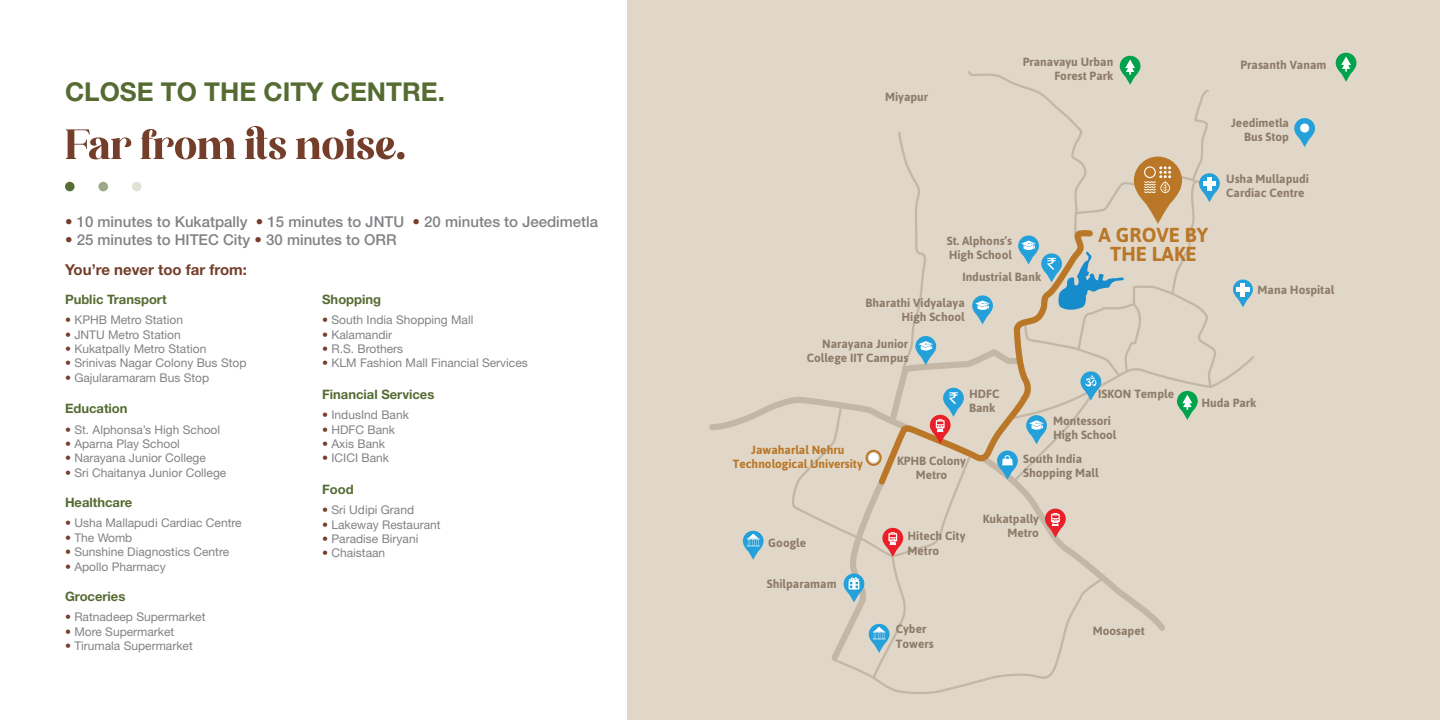
<style>
.page{position:relative;width:1440px;height:720px;background:#fff}
.page>*{position:absolute;margin:0;border:0;box-sizing:border-box;transform-origin:0 0}
.t1{font:700 26px "Helvetica Neue LT Std";color:#556b32}
.t2{font:700 20.2px/18.5px "Asap";color:#b97727;text-align:center}
.t3{font:500 15px "Helvetica Neue LT Std";color:#808285}
.t4{font:700 15px "Helvetica Neue LT Std";color:#743e2a}
.t5{font:700 13px "Helvetica Neue LT Std";color:#556b32}
.t6{font:12px "Helvetica Neue LT Std";color:#808285}
.t7{font:700 11.9px/14.2px "Asap";color:#8d7c69}
.t8{font:700 11.9px/14.2px "Asap";color:#b97727;text-align:center}
.s1{color:#743e2a}
</style>
<div class="page">
<div style="left:628px;top:0;width:812px;height:720px;background:#e1d7c8"></div>
<svg style="left:66px;top:126px;width:339px;height:33px"></svg>
<div style="left:65px;top:182px;width:10px;height:9px;background:#596e36;border-radius:50%"></div>
<div style="left:98px;top:182px;width:10px;height:9px;background:#9ca887;border-radius:50%"></div>
<div style="left:132px;top:182px;width:10px;height:9px;background:#dee3d6;border-radius:50%"></div>
<svg style="left:1294px;top:118px;width:21px;height:29px"></svg>
<div style="left:1300px;top:123px;width:9px;height:10px;background:#fff;border-radius:50%"></div>
<svg style="left:1336px;top:53px;width:20px;height:29px"></svg>
<svg style="left:709px;top:56px;width:545px;height:638px"></svg>
<h1 class="t1" style="left:65px;top:76px;width:381px">CLOSE TO THE CITY CENTRE.</h1>
<p class="t3" style="left:65px;top:213px;width:535px"><span class="s1">•</span> 10 minutes to Kukatpally <span class="s1">•</span> 15 minutes to JNTU <span class="s1">•</span> 20 minutes to Jeedimetla</p>
<p class="t3" style="left:65px;top:231px;width:333px"><span class="s1">•</span> 25 minutes to HITEC City <span class="s1">•</span> 30 minutes to ORR</p>
<p class="t4" style="left:65px;top:261px;width:184px">You’re never too far from:</p>
<p class="t5" style="left:65px;top:291px;width:103px">Public Transport</p>
<p class="t6" style="left:65px;top:313px;width:120px"><span class="s1">•</span> KPHB Metro Station</p>
<p class="t6" style="left:65px;top:327px;width:117px"><span class="s1">•</span> JNTU Metro Station</p>
<p class="t6" style="left:65px;top:342px;width:143px"><span class="s1">•</span> Kukatpally Metro Station</p>
<p class="t6" style="left:65px;top:356px;width:183px"><span class="s1">•</span> Srinivas Nagar Colony Bus Stop</p>
<p class="t6" style="left:65px;top:370px;width:146px"><span class="s1">•</span> Gajularamaram Bus Stop</p>
<p class="t5" style="left:65px;top:400px;width:64px">Education</p>
<p class="t6" style="left:65px;top:422px;width:157px"><span class="s1">•</span> St. Alphonsa’s High School</p>
<p class="t6" style="left:65px;top:437px;width:116px"><span class="s1">•</span> Aparna Play School</p>
<p class="t6" style="left:65px;top:451px;width:142px"><span class="s1">•</span> Narayana Junior College</p>
<p class="t6" style="left:65px;top:465px;width:163px"><span class="s1">•</span> Sri Chaitanya Junior College</p>
<p class="t5" style="left:65px;top:494px;width:69px">Healthcare</p>
<p class="t6" style="left:65px;top:516px;width:178px"><span class="s1">•</span> Usha Mallapudi Cardiac Centre</p>
<p class="t6" style="left:65px;top:530px;width:69px"><span class="s1">•</span> The Womb</p>
<p class="t6" style="left:65px;top:545px;width:166px"><span class="s1">•</span> Sunshine Diagnostics Centre</p>
<p class="t6" style="left:65px;top:559px;width:102px"><span class="s1">•</span> Apollo Pharmacy</p>
<p class="t5" style="left:65px;top:588px;width:62px">Groceries</p>
<p class="t6" style="left:65px;top:610px;width:142px"><span class="s1">•</span> Ratnadeep Supermarket</p>
<p class="t6" style="left:65px;top:624px;width:111px"><span class="s1">•</span> More Supermarket</p>
<p class="t6" style="left:65px;top:639px;width:129px"><span class="s1">•</span> Tirumala Supermarket</p>
<p class="t5" style="left:322px;top:291px;width:60px">Shopping</p>
<p class="t6" style="left:322px;top:313px;width:153px"><span class="s1">•</span> South India Shopping Mall</p>
<p class="t6" style="left:322px;top:327px;width:72px"><span class="s1">•</span> Kalamandir</p>
<p class="t6" style="left:322px;top:342px;width:83px"><span class="s1">•</span> R.S. Brothers</p>
<p class="t6" style="left:322px;top:356px;width:207px"><span class="s1">•</span> KLM Fashion Mall Financial Services</p>
<p class="t5" style="left:322px;top:386px;width:114px">Financial Services</p>
<p class="t6" style="left:322px;top:408px;width:88px"><span class="s1">•</span> IndusInd Bank</p>
<p class="t6" style="left:322px;top:422px;width:74px"><span class="s1">•</span> HDFC Bank</p>
<p class="t6" style="left:322px;top:437px;width:64px"><span class="s1">•</span> Axis Bank</p>
<p class="t6" style="left:322px;top:451px;width:68px"><span class="s1">•</span> ICICI Bank</p>
<p class="t5" style="left:322px;top:481px;width:33px">Food</p>
<p class="t6" style="left:322px;top:503px;width:94px"><span class="s1">•</span> Sri Udipi Grand</p>
<p class="t6" style="left:322px;top:517px;width:120px"><span class="s1">•</span> Lakeway Restaurant</p>
<p class="t6" style="left:322px;top:532px;width:98px"><span class="s1">•</span> Paradise Biryani</p>
<p class="t6" style="left:322px;top:546px;width:65px"><span class="s1">•</span> Chaistaan</p>
<p class="t7" style="left:885px;top:89px;width:45px">Miyapur</p>
<p class="t7" style="left:1023px;top:55px;width:92px;text-align:right">Pranavayu Urban<br>Forest Park</p>
<p class="t7" style="left:947px;top:234px;width:67px">St. Alphons’s<br>High School</p>
<p class="t7" style="left:962px;top:270px;width:80px">Industrial Bank</p>
<h2 class="t2" style="left:1099px;top:226px;width:111px">A GROVE BY<br>THE LAKE</h2>
<p class="t7" style="left:866px;top:295px;width:101px;text-align:right">Bharathi Vidyalaya<br>High School</p>
<p class="t7" style="left:807px;top:336px;width:103px;text-align:right">Narayana Junior<br>College IIT Campus</p>
<p class="t7" style="left:1241px;top:58px;width:88px">Prasanth Vanam</p>
<p class="t7" style="left:1231px;top:115px;width:59px;text-align:right">Jeedimetla<br>Bus Stop</p>
<p class="t7" style="left:1226px;top:172px;width:84px">Usha Mullapudi<br>Cardiac Centre</p>
<p class="t7" style="left:1258px;top:282px;width:78px">Mana Hospital</p>
<p class="t8" style="left:733px;top:443px;width:131px">Jawaharlal Nehru<br>Technological University</p>
<p class="t7" style="left:768px;top:535px;width:39px">Google</p>
<p class="t7" style="left:767px;top:577px;width:71px">Shilparamam</p>
<p class="t7" style="left:969px;top:387px;width:32px">HDFC<br>Bank</p>
<p class="t7" style="left:1098px;top:387px;width:77px">ISKON Temple</p>
<p class="t7" style="left:1053px;top:413px;width:65px">Montessori<br>High School</p>
<p class="t7" style="left:897px;top:453px;width:70px;text-align:center">KPHB Colony<br>Metro</p>
<p class="t7" style="left:908px;top:529px;width:59px">Hitech City<br>Metro</p>
<p class="t7" style="left:1023px;top:451px;width:77px">South India<br>Shopping Mall</p>
<p class="t7" style="left:983px;top:512px;width:58px;text-align:right">Kukatpally<br>Metro</p>
<p class="t7" style="left:896px;top:622px;width:39px">Cyber<br>Towers</p>
<p class="t7" style="left:1093px;top:624px;width:54px">Moosapet</p>
<p class="t7" style="left:1201px;top:396px;width:57px">Huda Park</p>
</div>
